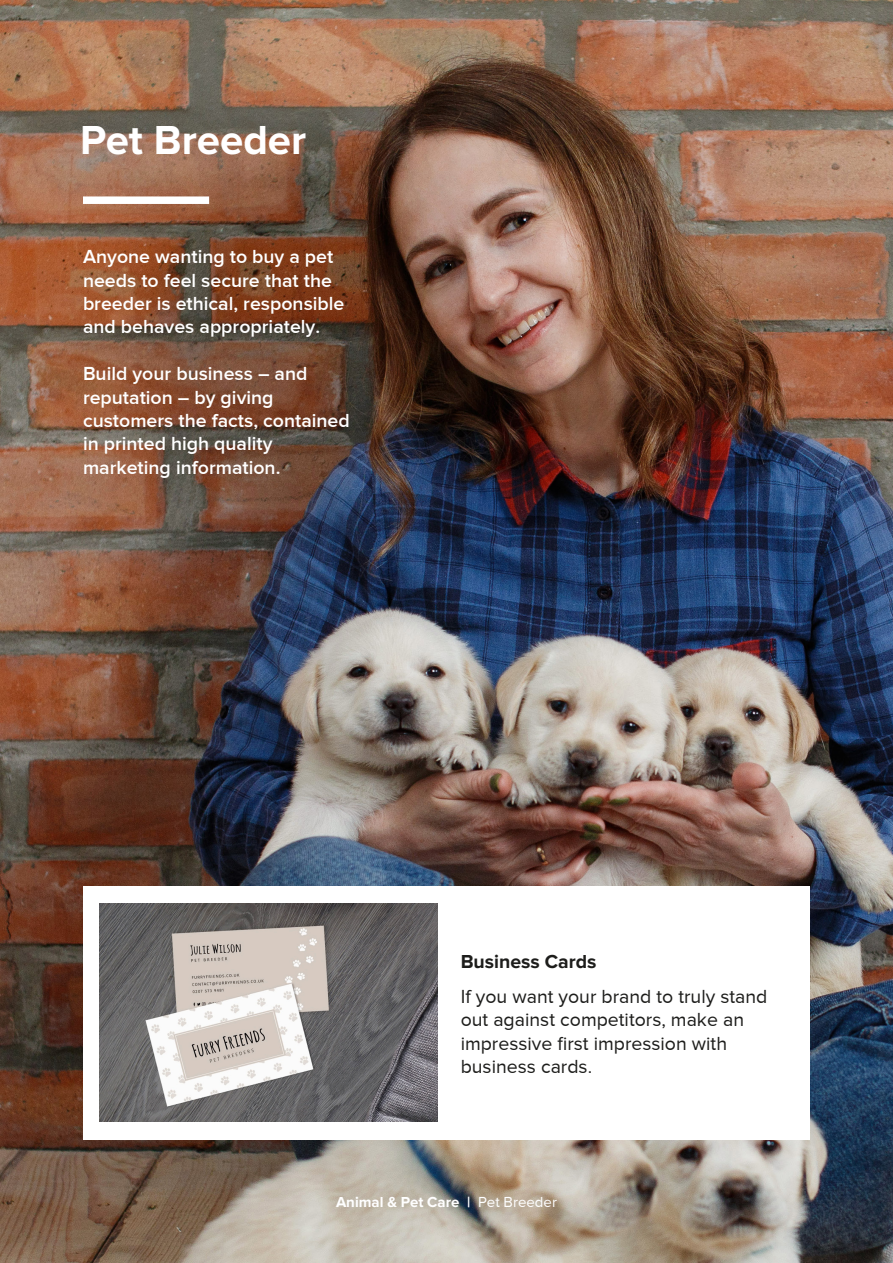
<style>
.page{position:relative;width:893px;height:1263px;background:#fff}
.page>*{position:absolute;margin:0;border:0;box-sizing:border-box;transform-origin:0 0}
.t1{font:700 42px "Proxima Nova";color:#fff}
.t2{font:600 19.5px/23.4px "Proxima Nova";color:#fff}
.t3{font:19.5px/23.4px "Proxima Nova";color:#1d1d1b}
.t4{font:700 19.5px "Proxima Nova";color:#1d1d1b}
.t5{font:700 15px "Proxima Nova";color:#fff}
.s1{font-weight:400}
</style>
<div class="page">
<img style="left:0;top:0;width:893px;height:1263px">
<div style="left:83px;top:886px;width:727px;height:253px;background:#fff"></div>
<div style="left:83px;top:196px;width:126px;height:8px;background:#fff"></div>
<img style="left:99px;top:904px;width:338px;height:218px">
<h1 class="t1" style="left:80px;top:116px;width:228px">Pet Breeder</h1>
<p class="t2" style="left:83px;top:245px;width:263px">Anyone wanting to buy a pet needs to feel secure that the breeder is ethical, responsible and behaves appropriately.</p>
<p class="t2" style="left:83px;top:362px;width:268px">Build your business – and reputation – by giving customers the facts, contained in printed high quality marketing information.</p>
<p class="t4" style="left:461px;top:950px;width:137px">Business Cards</p>
<p class="t3" style="left:461px;top:984px;width:308px">If you want your brand to truly stand out against competitors, make an impressive first impression with business cards.</p>
<p class="t5" style="left:336px;top:1193px;width:222px">Animal &amp; Pet Care | <span class="s1">Pet Breeder</span></p>
</div>
